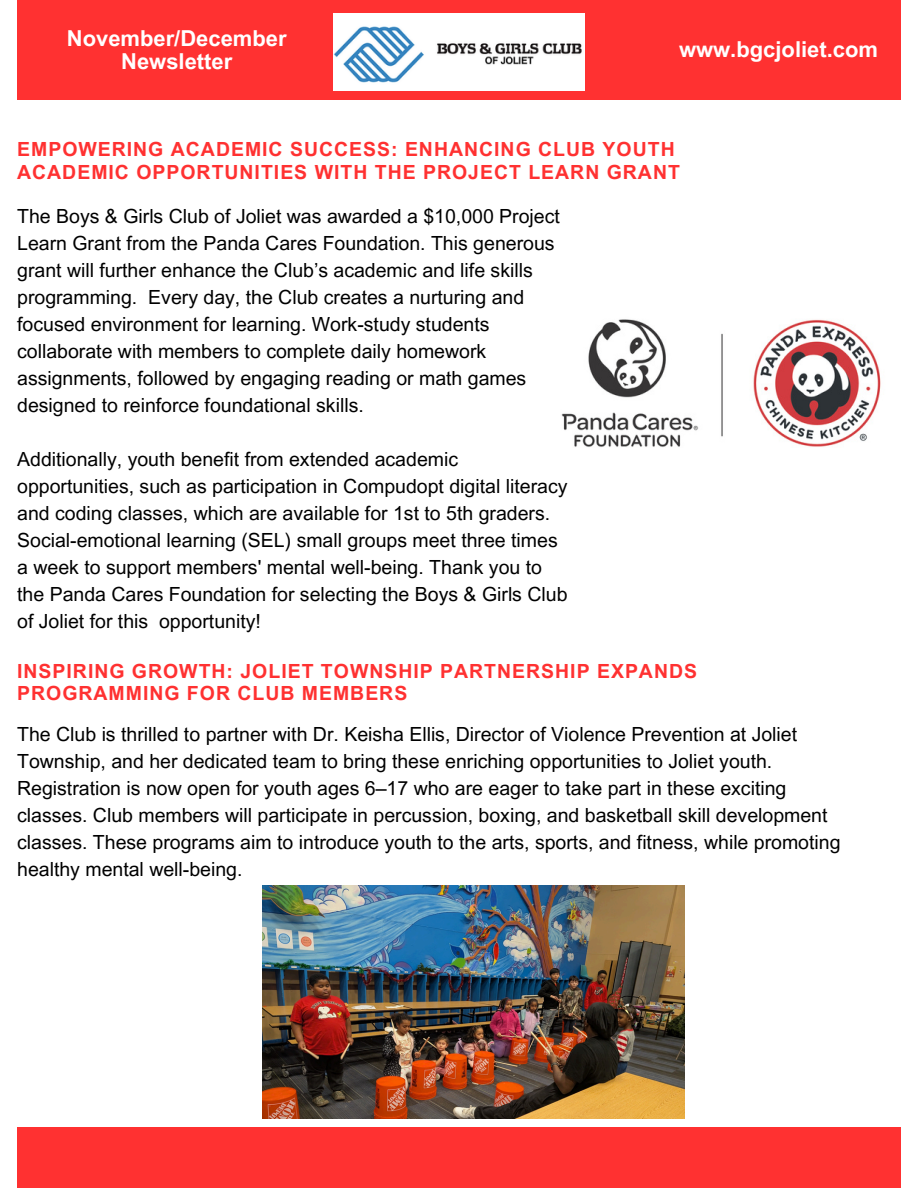
<style>
.page{position:relative;width:918px;height:1188px;background:#fff}
.page>*{position:absolute;margin:0;border:0;box-sizing:border-box;transform-origin:0 0}
.t1{font:700 22.05px/23.7px "Arial MT Pro";color:#fff;text-align:center}
.t2{font:19.5px/27px "Arial MT Pro";color:#000}
.t3{font:700 19.5px/22.5px "Arial MT Pro";letter-spacing:.05em;color:#ff3131}
</style>
<div class="page">
<img style="left:561px;top:319px;width:320px;height:128px">
<div style="left:17px;top:0;width:883px;height:100px;background:#ff3131"></div>
<img style="left:334px;top:14px;width:251px;height:76px">
<div style="left:17px;top:1127px;width:883px;height:61px;background:#ff3131"></div>
<img style="left:263px;top:885px;width:422px;height:233px">
<p class="t1" style="left:67px;top:29px;width:221px">November/December<br>Newsletter</p>
<h1 class="t1" style="left:679px;top:40px;width:201px">www.bgcjoliet.com</h1>
<p class="t3" style="left:17px;top:140px;width:664px">EMPOWERING ACADEMIC SUCCESS: ENHANCING CLUB YOUTH<br>ACADEMIC OPPORTUNITIES WITH THE PROJECT LEARN GRANT</p>
<h1 class="t2" style="left:17px;top:205px;width:544px">The Boys &amp; Girls Club of Joliet was awarded a $10,000 Project Learn Grant from the Panda Cares Foundation. This generous grant will further enhance the Club’s academic and life skills programming. Every day, the Club creates a nurturing and focused environment for learning. Work-study students collaborate with members to complete daily homework assignments, followed by engaging reading or math games designed to reinforce foundational skills.</h1>
<h2 class="t2" style="left:17px;top:448px;width:552px">Additionally, youth benefit from extended academic opportunities, such as participation in Compudopt digital literacy and coding classes, which are available for 1st to 5th graders.<br>Social-emotional learning (SEL) small groups meet three times a week to support members' mental well-being. Thank you to the Panda Cares Foundation for selecting the Boys &amp; Girls Club of Joliet for this opportunity!</h2>
<p class="t3" style="left:17px;top:662px;width:681px">INSPIRING GROWTH: JOLIET TOWNSHIP PARTNERSHIP EXPANDS<br>PROGRAMMING FOR CLUB MEMBERS</p>
<p class="t2" style="left:17px;top:723px;width:825px">The Club is thrilled to partner with Dr. Keisha Ellis, Director of Violence Prevention at Joliet Township, and her dedicated team to bring these enriching opportunities to Joliet youth.<br>Registration is now open for youth ages 6–17 who are eager to take part in these exciting classes. Club members will participate in percussion, boxing, and basketball skill development classes. These programs aim to introduce youth to the arts, sports, and fitness, while promoting healthy mental well-being.</p>
</div>
